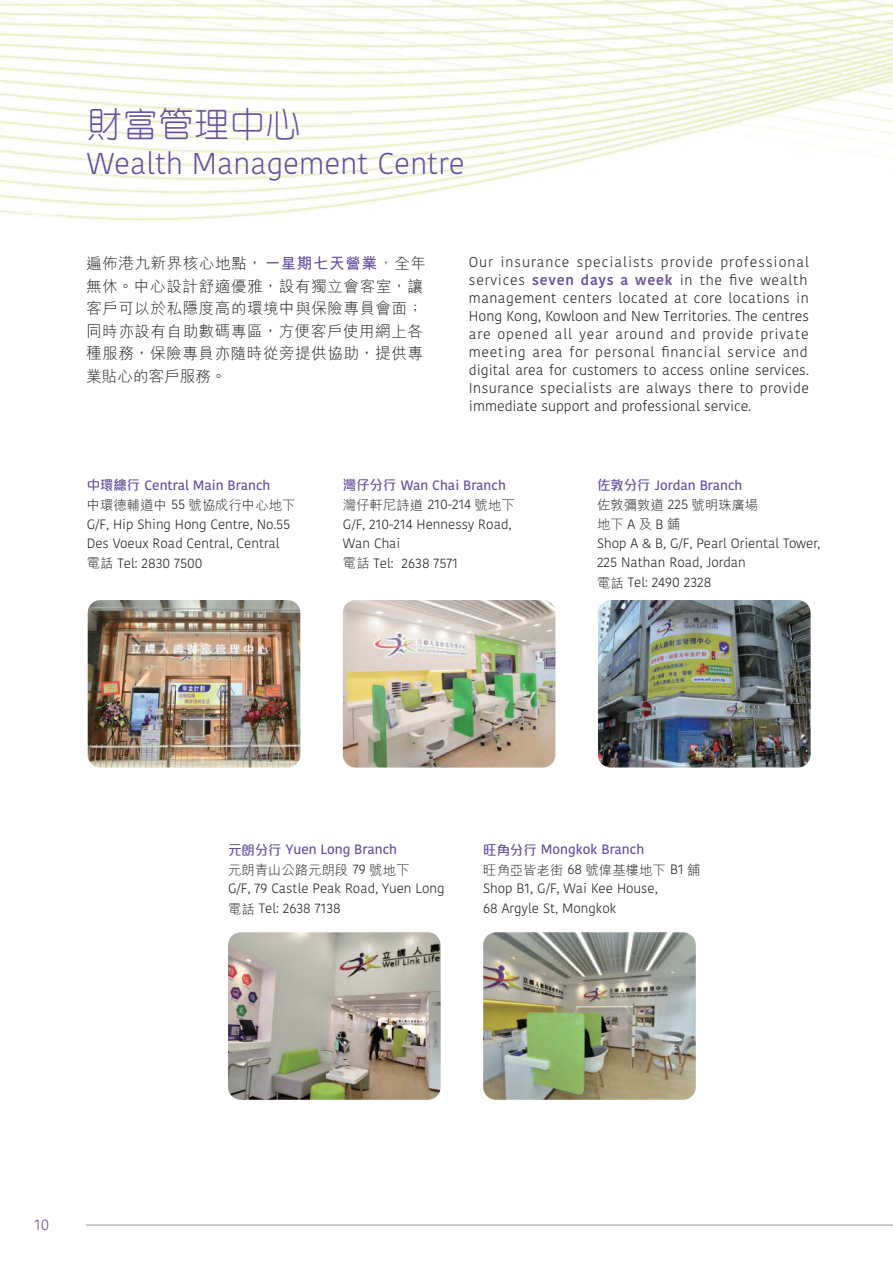
<style>
.page{position:relative;width:893px;height:1263px;background:#fff}
.page>*{position:absolute;margin:0;border:0;box-sizing:border-box;transform-origin:0 0}
.t1{font:500 36px "C Yuen HK Semi";color:#664ea0}
.t2{font:300 30px "Kohinoor Devanagari";color:#664ea0}
.t3{font:300 15.75px/22.5px "M Hei HK";color:#231f20}
.t4{font:300 15px "Kohinoor Devanagari";color:#664ea0}
.t5{font:300 14.25px/18px "Kohinoor Devanagari";color:#231f20;text-align:justify}
.t6{font:300 13.5px/19.5px "Kohinoor Devanagari";color:#231f20}
.t7{font:500 13.5px "Kohinoor Devanagari";color:#664ea0}
.t8{font:300 13.5px/19.5px "M Hei HK";color:#231f20}
.s1{font-size:35.25px}
.s2{font-size:15.45px}
.s3{font-weight:700;color:#664ea0}
.s4{font-weight:700;font-size:15.45px;color:#664ea0}
.s5{color:#664ea0}
.s6{font-weight:600;color:#664ea0}
.s7{font-family:"M Elle HK"}
.s8{font-family:"M Elle HK";font-size:13.2px}
.s9{font-size:13.2px}
.s10{font-family:"Kohinoor Devanagari"}
.s11{font-family:"M Hei HK"}
.s12{font-family:"M Hei HK";font-size:13.2px}
.s13{font-family:"M Elle HK";font-weight:500;color:#664ea0}
.s14{font-family:"M Elle HK";font-weight:500;font-size:13.2px;color:#664ea0}
.s15{font-weight:500;color:#664ea0}
</style>
<div class="page">
<img style="left:105px;top:0;width:788px;height:221px">
<img style="left:0;top:0;width:105px;height:220px">
<img style="left:88px;top:600px;width:212px;height:167px">
<img style="left:228px;top:932px;width:213px;height:168px">
<img style="left:343px;top:600px;width:212px;height:167px">
<img style="left:483px;top:932px;width:213px;height:168px">
<img style="left:598px;top:600px;width:213px;height:167px">
<hr style="left:86px;top:1225px;width:807px;height:1px;background:#939598">
<h1 class="t1" style="left:87px;top:100px;width:215px">財<span class="s1">富</span>管<span class="s1">理</span>中<span class="s1">心</span></h1>
<h2 class="t2" style="left:87px;top:146px;width:380px">Wealth Management Centre</h2>
<p class="t3" style="left:86px;top:252px;width:341px">遍<span class="s2">佈</span>港<span class="s2">九</span>新<span class="s2">界</span>核<span class="s2">心</span>地<span class="s2">點</span>，<span class="s3">一</span><span class="s4">星</span><span class="s3">期</span><span class="s4">七</span><span class="s3">天</span><span class="s4">營</span><span class="s3">業</span><span class="s5">，</span>全<span class="s2">年</span>無<span class="s2">休</span>。<span class="s2">中</span>心<span class="s2">設</span>計<span class="s2">舒</span>適<span class="s2">優</span>雅<span class="s2">，</span>設<span class="s2">有</span>獨<span class="s2">立</span>會<span class="s2">客</span>室<span class="s2">，</span>讓客<span class="s2">戶</span>可<span class="s2">以</span>於<span class="s2">私</span>隱<span class="s2">度</span>高<span class="s2">的</span>環<span class="s2">境</span>中<span class="s2">與</span>保<span class="s2">險</span>專<span class="s2">員</span>會<span class="s2">面</span>；同<span class="s2">時</span>亦<span class="s2">設</span>有<span class="s2">自</span>助<span class="s2">數</span>碼<span class="s2">專</span>區<span class="s2">，</span>方<span class="s2">便</span>客<span class="s2">戶</span>使<span class="s2">用</span>網<span class="s2">上</span>各種<span class="s2">服</span>務<span class="s2">，</span>保<span class="s2">險</span>專<span class="s2">員</span>亦<span class="s2">隨</span>時<span class="s2">從</span>旁<span class="s2">提</span>供<span class="s2">協</span>助<span class="s2">，</span>提<span class="s2">供</span>專業<span class="s2">貼</span>心<span class="s2">的</span>客<span class="s2">戶</span>服<span class="s2">務</span>。</p>
<p class="t5" style="left:469px;top:253px;width:342px">Our insurance specialists provide professional services <span class="s6">seven days a week</span> in the five wealth management centers located at core locations in Hong Kong, Kowloon and New Territories. The centres are opened all year around and provide private meeting area for personal financial service and digital area for customers to access online services.<br>Insurance specialists are always there to provide immediate support and professional service.</p>
<p class="t7" style="left:87px;top:477px;width:185px"><span class="s7">中</span><span class="s8">環</span><span class="s7">總</span><span class="s8">行</span> Central Main Branch</p>
<p class="t8" style="left:87px;top:495px;width:210px">中<span class="s9">環</span>德<span class="s9">輔</span>道<span class="s9">中</span> <span class="s10">55</span> 號<span class="s9">協</span>成<span class="s9">行</span>中<span class="s9">心</span>地<span class="s9">下</span></p>
<p class="t6" style="left:87px;top:514px;width:205px">G/F, Hip Shing Hong Centre, No.55<br>Des Voeux Road Central, Central<span class="s11">電</span><span class="s12">話</span> Tel: 2830 7500</p>
<p class="t6" style="left:343px;top:475px;width:173px"><span class="s13">灣</span><span class="s14">仔</span><span class="s13">分</span><span class="s14">行</span> <span class="s15">Wan Chai Branch</span><span class="s11">灣</span><span class="s12">仔</span><span class="s11">軒</span><span class="s12">尼</span><span class="s11">詩</span><span class="s12">道</span> 210-214 <span class="s11">號</span><span class="s12">地</span><span class="s11">下<br></span>G/F, 210-214 Hennessy Road,<br>Wan Chai<br><span class="s11">電</span><span class="s12">話</span> Tel: 2638 7571</p>
<p class="t7" style="left:597px;top:477px;width:147px"><span class="s7">佐</span><span class="s8">敦</span><span class="s7">分</span><span class="s8">行</span> Jordan Branch</p>
<p class="t8" style="left:597px;top:495px;width:163px">佐<span class="s9">敦</span>彌<span class="s9">敦</span>道 <span class="s10">225</span> 號<span class="s9">明</span>珠<span class="s9">廣</span>場地<span class="s9">下</span><span class="s10">A</span>及<span class="s10">B</span>鋪</p>
<p class="t6" style="left:597px;top:534px;width:225px">Shop A &amp; B, G/F, Pearl Oriental Tower,<br>225 Nathan Road, Jordan<br><span class="s11">電</span><span class="s12">話</span> Tel: 2490 2328</p>
<p class="t7" style="left:228px;top:842px;width:171px"><span class="s7">元</span><span class="s8">朗</span><span class="s7">分</span><span class="s8">行</span> Yuen Long Branch</p>
<p class="t8" style="left:228px;top:859px;width:183px">元<span class="s9">朗</span>青<span class="s9">山</span>公<span class="s9">路</span>元<span class="s9">朗</span>段 <span class="s10">79</span> 號<span class="s9">地</span>下</p>
<p class="t6" style="left:228px;top:879px;width:218px">G/F, 79 Castle Peak Road, Yuen Long<span class="s11">電</span><span class="s12">話</span> Tel: 2638 7138</p>
<p class="t7" style="left:483px;top:842px;width:163px"><span class="s7">旺</span><span class="s8">角</span><span class="s7">分</span><span class="s8">行</span> Mongkok Branch</p>
<p class="t8" style="left:483px;top:859px;width:219px">旺<span class="s9">角</span>亞<span class="s9">皆</span>老<span class="s9">街</span> <span class="s10">68</span> 號<span class="s9">偉</span>基<span class="s9">樓</span>地<span class="s9">下</span> <span class="s10">B1</span> 舖</p>
<p class="t6" style="left:483px;top:879px;width:176px">Shop B1, G/F, Wai Kee House,<br>68 Argyle St, Mongkok</p>
<p class="t4" style="left:35px;top:1216px;width:16px">10</p>
</div>
